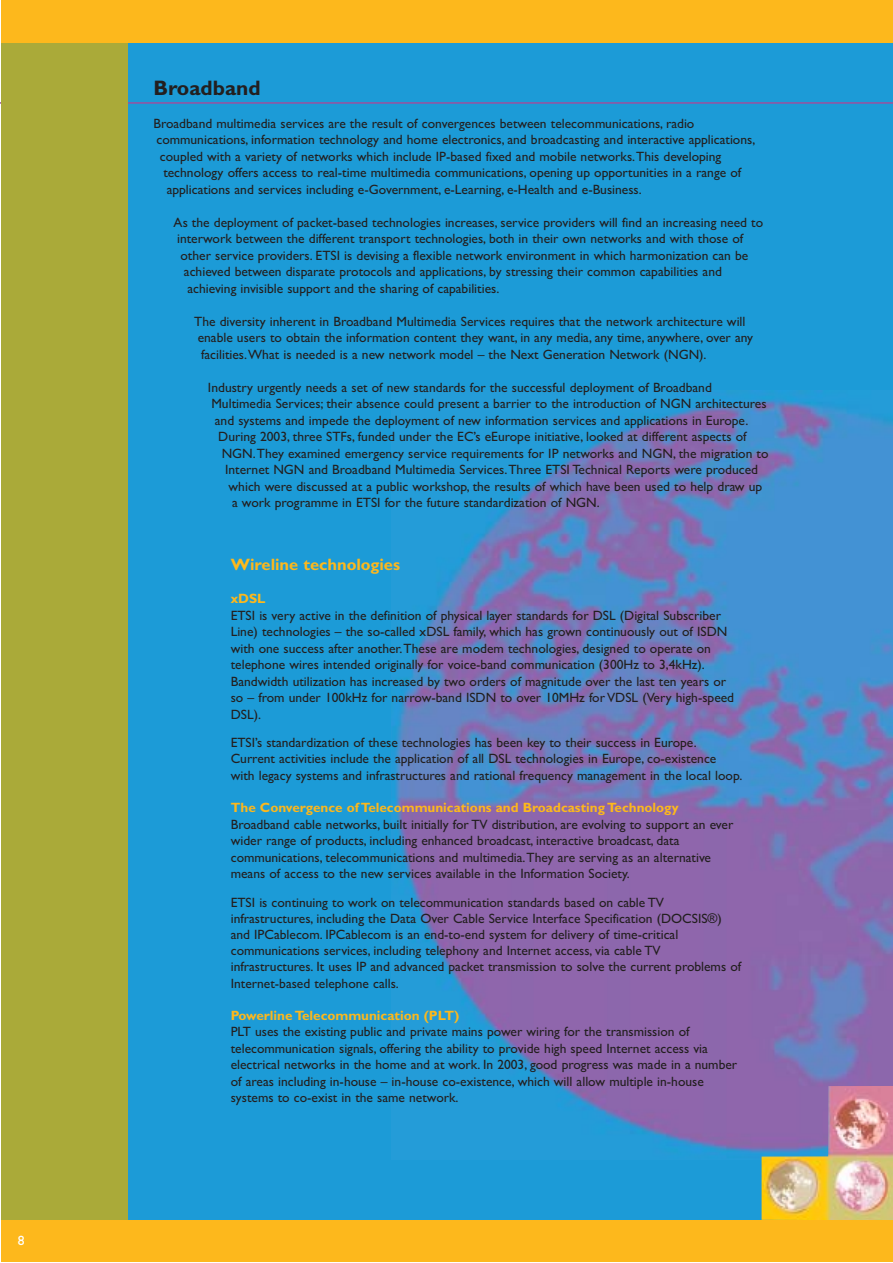
<style>
.page{position:relative;width:893px;height:1263px;background:#fff}
.page>*{position:absolute;margin:0;border:0;box-sizing:border-box;transform-origin:0 0}
.t1{font:700 21px "Gill Sans";color:#231f1f}
.t2{font:700 16.5px "Gill Sans";color:#fdb81c}
.t3{font:13.5px/16.5px "Gill Sans";color:#231f1f}
.t4{font:700 13.5px "Gill Sans";color:#fdb81c}
.t5{font:13.5px "Gill Sans";color:#fff}
</style>
<div class="page">
<div style="left:1px;top:43px;width:891px;height:1183px;background:#1c9bd7"></div>
<img style="left:391px;top:391px;width:501px;height:764px">
<hr style="left:1px;top:102px;width:891px;height:2px;background:#9c519f">
<div style="left:1px;top:34px;width:127px;height:1186px;background:#aaaa39"></div>
<div style="left:1px;top:0;width:891px;height:43px;background:#fdb81c"></div>
<img style="left:761px;top:1086px;width:131px;height:134px">
<div style="left:1px;top:1220px;width:891px;height:42px;background:#fdb81c"></div>
<p class="t5" style="left:18px;top:1235px;width:8px">8</p>
<h1 class="t1" style="left:153px;top:81px;width:109px">Broadband</h1>
<p class="t3" style="left:153px;top:117px;width:542px">Broadband multimedia services are the result of convergences between telecommunications, radio</p>
<p class="t3" style="left:156px;top:133px;width:600px">communications, information technology and home electronics, and broadcasting and interactive applications,</p>
<p class="t3" style="left:160px;top:150px;width:563px">coupled with a variety of networks which include IP-based fixed and mobile networks.This developing</p>
<p class="t3" style="left:163px;top:166px;width:579px">technology offers access to real-time multimedia communications, opening up opportunities in a range of</p>
<p class="t3" style="left:167px;top:183px;width:476px">applications and services including e-Government, e-Learning, e-Health and e-Business.</p>
<p class="t3" style="left:174px;top:216px;width:591px">As the deployment of packet-based technologies increases, service providers will find an increasing need to</p>
<p class="t3" style="left:177px;top:232px;width:567px">interwork between the different transport technologies, both in their own networks and with those of</p>
<p class="t3" style="left:180px;top:249px;width:569px">other service providers. ETSI is devising a flexible network environment in which harmonization can be</p>
<p class="t3" style="left:184px;top:265px;width:539px">achieved between disparate protocols and applications, by stressing their common capabilities and</p>
<p class="t3" style="left:187px;top:282px;width:313px">achieving invisible support and the sharing of capabilities.</p>
<p class="t3" style="left:194px;top:315px;width:560px">The diversity inherent in Broadband Multimedia Services requires that the network architecture will enable users to obtain the information content they want, in any media, any time, anywhere, over any facilities.What is needed is a new network model – the Next Generation Network (NGN).</p>
<p class="t3" style="left:208px;top:381px;width:505px">Industry urgently needs a set of new standards for the successful deployment of Broadband</p>
<p class="t3" style="left:211px;top:397px;width:556px">Multimedia Services; their absence could present a barrier to the introduction of NGN architectures</p>
<p class="t3" style="left:215px;top:414px;width:535px">and systems and impede the deployment of new information services and applications in Europe.</p>
<p class="t3" style="left:218px;top:430px;width:529px">During 2003, three STFs, funded under the EC’s eEurope initiative, looked at different aspects of</p>
<p class="t3" style="left:222px;top:447px;width:548px">NGN.They examined emergency service requirements for IP networks and NGN, the migration to</p>
<p class="t3" style="left:225px;top:463px;width:534px">Internet NGN and Broadband Multimedia Services.Three ETSI Technical Reports were produced</p>
<p class="t3" style="left:228px;top:480px;width:535px">which were discussed at a public workshop, the results of which have been used to help draw up</p>
<p class="t3" style="left:232px;top:496px;width:369px">a work programme in ETSI for the future standardization of NGN.</p>
<p class="t2" style="left:231px;top:559px;width:171px">Wireline technologies</p>
<p class="t4" style="left:231px;top:594px;width:36px">xDSL</p>
<p class="t3" style="left:231px;top:608px;width:505px">ETSI is very active in the definition of physical layer standards for DSL (Digital Subscriber Line) technologies – the so-called xDSL family, which has grown continuously out of ISDN with one success after another.These are modem technologies, designed to operate on telephone wires intended originally for voice-band communication (300Hz to 3,4kHz).<br>Bandwidth utilization has increased by two orders of magnitude over the last ten years or so – from under 100kHz for narrow-band ISDN to over 10MHz for VDSL (Very high-speed DSL).</p>
<p class="t3" style="left:231px;top:736px;width:513px">ETSI’s standardization of these technologies has been key to their success in Europe.<br>Current activities include the application of all DSL technologies in Europe, co-existence with legacy systems and infrastructures and rational frequency management in the local loop.</p>
<p class="t4" style="left:231px;top:803px;width:449px">The Convergence of Telecommunications and Broadcasting Technology</p>
<p class="t3" style="left:231px;top:817px;width:504px">Broadband cable networks, built initially for TV distribution, are evolving to support an ever wider range of products, including enhanced broadcast, interactive broadcast, data communications, telecommunications and multimedia.They are serving as an alternative means of access to the new services available in the Information Society.</p>
<p class="t3" style="left:231px;top:895px;width:512px">ETSI is continuing to work on telecommunication standards based on cable TV infrastructures, including the Data Over Cable Service Interface Specification (DOCSIS®) and IPCablecom. IPCablecom is an end-to-end system for delivery of time-critical communications services, including telephony and Internet access, via cable TV infrastructures. It uses IP and advanced packet transmission to solve the current problems of Internet-based telephone calls.</p>
<p class="t4" style="left:231px;top:1011px;width:230px">Powerline Telecommunication (PLT)</p>
<p class="t3" style="left:231px;top:1025px;width:508px">PLT uses the existing public and private mains power wiring for the transmission of telecommunication signals, offering the ability to provide high speed Internet access via electrical networks in the home and at work. In 2003, good progress was made in a number of areas including in-house – in-house co-existence, which will allow multiple in-house systems to co-exist in the same network.</p>
</div>
